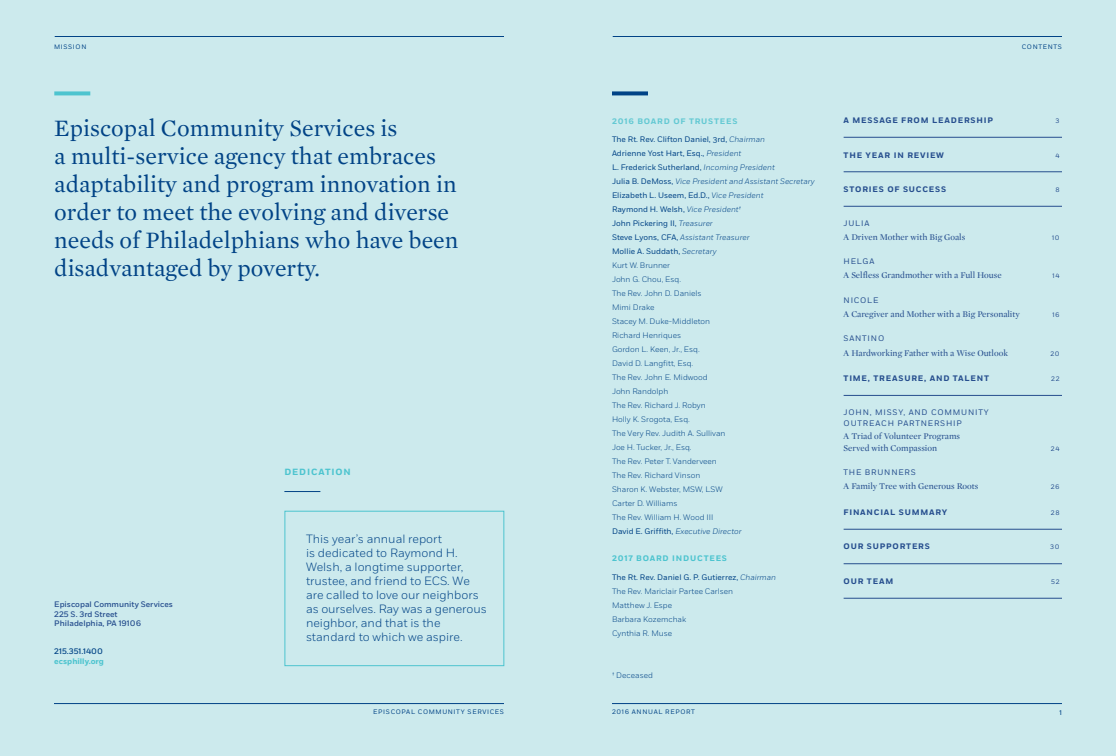
<style>
.page{position:relative;width:1116px;height:756px;background:#cceaed}
.page>*{position:absolute;margin:0;border:0;box-sizing:border-box;transform-origin:0 0}
.t1{font:24px/28px "Mercury Text G1 Roman";color:#014386}
.t2{font:300 12px/14px "Fort";color:#014386}
.t3{font:9px/12px "Mercury Display Roman";color:#264e8e}
.t4{font:700 9px "Fort";letter-spacing:.1em;color:#4dc4cf}
.t5{font:300 8px/14px "Fort";color:#014386}
.t6{font:700 8px "Fort";letter-spacing:.1em;color:#264e8e}
.t7{font:8px/11px "Fort";letter-spacing:.1em;color:#264e8e}
.t8{font:500 8px/9.6px "Fort";color:#264e8e}
.t9{font:700 8px "Fort";letter-spacing:.1em;color:#64c9d3}
.t10{font:700 8px "Fort";letter-spacing:.1em;color:#4dc4cf}
.t11{font:700 8px "Fort";color:#4dc4cf}
.t12{font:500 8px "Fort";color:#014386}
.t13{font:8px "Fort";color:#014386}
.t14{font:6.5px "Fort";letter-spacing:.1em;color:#014386}
.t15{font:6.5px "Fort";letter-spacing:.1em;color:#264e8e}
.s1{font-weight:400}
.s2{font-style:italic}
</style>
<div class="page">
<svg style="left:54px;top:91px;width:36px;height:4px"></svg>
<hr style="left:55px;top:36px;width:449px;height:1px;background:#014386">
<hr style="left:54px;top:703px;width:450px;height:1px;background:#014386">
<hr style="left:284px;top:491px;width:36px;height:1px;background:#014386">
<div style="left:284px;top:511px;width:220px;height:155px;border:1px solid #4dc4cf"></div>
<hr style="left:613px;top:36px;width:449px;height:1px;background:#014386">
<hr style="left:612px;top:703px;width:450px;height:1px;background:#014386">
<svg style="left:612px;top:91px;width:36px;height:4px"></svg>
<hr style="left:844px;top:137px;width:218px;height:1px;background:#264e8e">
<hr style="left:844px;top:172px;width:218px;height:1px;background:#264e8e">
<hr style="left:844px;top:206px;width:218px;height:1px;background:#264e8e">
<hr style="left:844px;top:395px;width:218px;height:1px;background:#264e8e">
<hr style="left:844px;top:529px;width:218px;height:1px;background:#264e8e">
<hr style="left:844px;top:564px;width:218px;height:1px;background:#264e8e">
<hr style="left:844px;top:598px;width:218px;height:1px;background:#264e8e">
<p class="t14" style="left:54px;top:43px;width:34px">MISSION</p>
<h1 class="t1" style="left:54px;top:114px;width:406px">Episcopal Community Services is<br>a multi-service agency that embraces adaptability and program innovation in order to meet the evolving and diverse needs of Philadelphians who have been disadvantaged by poverty.</h1>
<p class="t8" style="left:54px;top:600px;width:120px">Episcopal Community Services<br>225 S. 3rd Street<br>Philadelphia, PA 19106</p>
<p class="t12" style="left:54px;top:646px;width:50px">215.351.1400</p>
<p class="t11" style="left:54px;top:656px;width:51px">ecsphilly.org</p>
<p class="t4" style="left:284px;top:466px;width:68px">DEDICATION</p>
<h2 class="t2" style="left:306px;top:532px;width:182px">This year’s annual report<br>is dedicated to Raymond H.<br>Welsh, a longtime supporter, trustee, and friend to ECS. We are called to love our neighbors as ourselves. Ray was a generous neighbor, and that is the standard to which we aspire.</h2>
<p class="t14" style="left:373px;top:708px;width:132px">EPISCOPAL COMMUNITY SERVICES</p>
<p class="t9" style="left:612px;top:116px;width:127px">2016 BOARD OF TRUSTEES</p>
<p class="t5" style="left:612px;top:132px;width:204px"><span class="s1">The Rt. Rev. Clifton Daniel, 3rd,</span> <span class="s2">Chairman<br></span><span class="s1">Adrienne Yost Hart, Esq.,</span> <span class="s2">President<br></span><span class="s1">L. Frederick Sutherland,</span> <span class="s2">Incoming President<br></span><span class="s1">Julia B. DeMoss,</span> <span class="s2">Vice President and Assistant Secretary<br></span><span class="s1">Elizabeth L. Useem, Ed.D.,</span> <span class="s2">Vice President<br></span><span class="s1">Raymond H. Welsh,</span> <span class="s2">Vice President†<br></span><span class="s1">John Pickering II,</span> <span class="s2">Treasurer<br></span><span class="s1">Steve Lyons, CFA,</span> <span class="s2">Assistant Treasurer<br></span><span class="s1">Mollie A. Suddath,</span> <span class="s2">Secretary<br></span>Kurt W. Brunner<br>John G. Chou, Esq.<br>The Rev. John D. Daniels<br>Mimi Drake<br>Stacey M. Duke-Middleton<br>Richard Henriques<br>Gordon L. Keen, Jr., Esq.<br>David D. Langfitt, Esq.<br>The Rev. John E. Midwood<br>John Randolph<br>The Rev. Richard J. Robyn<br>Holly K. Srogota, Esq.<br>The Very Rev. Judith A. Sullivan<br>Joe H. Tucker, Jr., Esq.<br>The Rev. Peter T. Vanderveen<br>The Rev. Richard Vinson<br>Sharon K. Webster, MSW, LSW<br>Carter D. Williams<br>The Rev. William H. Wood III<br><span class="s1">David E. Griffith,</span> <span class="s2">Executive Director</span></p>
<p class="t10" style="left:612px;top:553px;width:117px">2017 BOARD INDUCTEES</p>
<p class="t5" style="left:612px;top:570px;width:165px"><span class="s1">The Rt. Rev. Daniel G. P. Gutierrez,</span> <span class="s2">Chairman<br></span>The Rev. Mariclair Partee Carlsen<br>Matthew J. Espe<br>Barbara Kozemchak<br>Cynthia R. Muse</p>
<p class="t5" style="left:612px;top:668px;width:42px">† Deceased</p>
<p class="t14" style="left:612px;top:708px;width:84px">2016 ANNUAL REPORT</p>
<p class="t14" style="left:1022px;top:43px;width:42px">CONTENTS</p>
<p class="t6" style="left:844px;top:115px;width:151px">A MESSAGE FROM LEADERSHIP</p>
<p class="t15" style="left:1056px;top:117px;width:5px">3</p>
<p class="t6" style="left:844px;top:150px;width:102px">THE YEAR IN REVIEW</p>
<p class="t15" style="left:1055px;top:151px;width:6px">4</p>
<p class="t6" style="left:844px;top:184px;width:104px">STORIES OF SUCCESS</p>
<p class="t15" style="left:1055px;top:186px;width:6px">8</p>
<p class="t7" style="left:844px;top:217px;width:27px">JULIA</p>
<p class="t3" style="left:844px;top:231px;width:123px">A Driven Mother with Big Goals</p>
<p class="t15" style="left:1052px;top:233px;width:9px">10</p>
<p class="t7" style="left:844px;top:256px;width:32px">HELGA</p>
<p class="t3" style="left:844px;top:269px;width:160px">A Selfless Grandmother with a Full House</p>
<p class="t15" style="left:1053px;top:272px;width:8px">14</p>
<p class="t7" style="left:844px;top:295px;width:36px">NICOLE</p>
<p class="t3" style="left:844px;top:308px;width:178px">A Caregiver and Mother with a Big Personality</p>
<p class="t15" style="left:1052px;top:311px;width:9px">16</p>
<p class="t7" style="left:844px;top:333px;width:42px">SANTINO</p>
<p class="t3" style="left:844px;top:347px;width:166px">A Hardworking Father with a Wise Outlook</p>
<p class="t15" style="left:1050px;top:349px;width:11px">20</p>
<p class="t6" style="left:844px;top:373px;width:147px">TIME, TREASURE, AND TALENT</p>
<p class="t15" style="left:1051px;top:375px;width:10px">22</p>
<p class="t7" style="left:844px;top:407px;width:147px">JOHN, MISSY, AND COMMUNITY<br>OUTREACH PARTNERSHIP</p>
<p class="t3" style="left:844px;top:430px;width:118px">A Triad of Volunteer Programs<br>Served with Compassion</p>
<p class="t15" style="left:1051px;top:445px;width:10px">24</p>
<p class="t7" style="left:844px;top:467px;width:74px">THE BRUNNERS</p>
<p class="t3" style="left:844px;top:481px;width:136px">A Family Tree with Generous Roots</p>
<p class="t15" style="left:1051px;top:483px;width:10px">26</p>
<p class="t6" style="left:844px;top:507px;width:105px">FINANCIAL SUMMARY</p>
<p class="t15" style="left:1051px;top:509px;width:10px">28</p>
<p class="t6" style="left:844px;top:542px;width:88px">OUR SUPPORTERS</p>
<p class="t15" style="left:1050px;top:543px;width:11px">30</p>
<p class="t6" style="left:844px;top:576px;width:51px">OUR TEAM</p>
<p class="t15" style="left:1051px;top:578px;width:10px">52</p>
<p class="t13" style="left:1060px;top:707px;width:4px">1</p>
</div>
